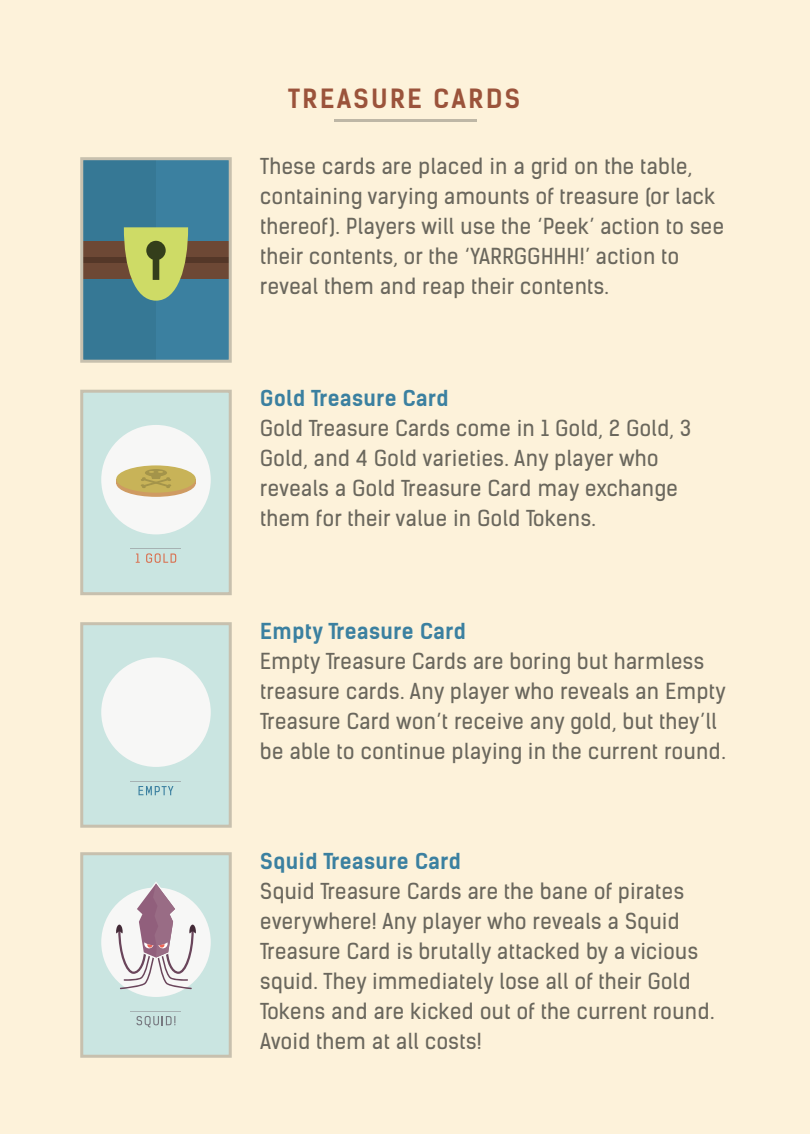
<style>
.page{position:relative;width:810px;height:1134px;background:#fdf2da}
.page>*{position:absolute;margin:0;border:0;box-sizing:border-box;transform-origin:0 0}
.t1{font:700 25.2px "Kelson Sans";letter-spacing:.1em;color:#9b533b}
.t2{font:21px/30px "Kelson Sans";letter-spacing:.025em;color:#6a675d}
.t3{font:700 21px "Kelson Sans";letter-spacing:.025em;color:#3b80a0}
</style>
<div class="page">
<div style="left:80px;top:390px;width:152px;height:205px;background:#cae5e1;border:3px solid #c7c0ae"></div>
<div style="left:101px;top:425px;width:110px;height:109px;background:#f7f7f6;border-radius:50%"></div>
<div style="left:116px;top:470px;width:80px;height:27px;background:#cf9b62;border-radius:50%"></div>
<div style="left:116px;top:465px;width:80px;height:28px;background:#c8b358;border-radius:50%"></div>
<svg style="left:136px;top:553px;width:4px;height:10px"></svg>
<svg style="left:146px;top:553px;width:30px;height:10px"></svg>
<hr style="left:130px;top:548px;width:52px;height:1px;background:#a6b2b3">
<svg style="left:141px;top:471px;width:30px;height:17px"></svg>
<svg style="left:145px;top:469px;width:22px;height:8px"></svg>
<hr style="left:334px;top:119px;width:142px;height:3px;background:#beb7a6">
<div style="left:80px;top:622px;width:152px;height:206px;background:#cae5e1;border:3px solid #c7c0ae"></div>
<div style="left:101px;top:657px;width:110px;height:110px;background:#f7f7f6;border-radius:50%"></div>
<div style="left:80px;top:852px;width:152px;height:206px;background:#cae5e1;border:3px solid #c7c0ae"></div>
<div style="left:101px;top:887px;width:110px;height:110px;background:#f7f7f6;border-radius:50%"></div>
<svg style="left:139px;top:786px;width:34px;height:9px"></svg>
<hr style="left:130px;top:781px;width:52px;height:1px;background:#a6b2b3">
<svg style="left:136px;top:1016px;width:40px;height:12px"></svg>
<hr style="left:130px;top:1011px;width:52px;height:1px;background:#a6b2b3">
<svg style="left:116px;top:882px;width:80px;height:107px"></svg>
<div style="left:82px;top:159px;width:148px;height:202px;background:#3b80a0"></div>
<div style="left:82px;top:159px;width:74px;height:202px;background:#367895"></div>
<div style="left:82px;top:241px;width:148px;height:38px;background:#6d4835"></div>
<div style="left:82px;top:258px;width:148px;height:5px;background:#543728"></div>
<svg style="left:124px;top:227px;width:64px;height:74px"></svg>
<div style="left:80px;top:157px;width:152px;height:206px;border:3px solid #c7c0ae"></div>
<p class="t1" style="left:288px;top:83px;width:234px">TREASURE CARDS</p>
<p class="t2" style="left:260px;top:151px;width:465px">These cards are placed in a grid on the table, containing varying amounts of treasure (or lack thereof). Players will use the ‘Peek’ action to see their contents, or the ‘YARRGGHHH!’ action to reveal them and reap their contents.</p>
<p class="t3" style="left:260px;top:385px;width:190px">Gold Treasure Card</p>
<p class="t2" style="left:260px;top:413px;width:432px">Gold Treasure Cards come in 1 Gold, 2 Gold, 3<br>Gold, and 4 Gold varieties. Any player who reveals a Gold Treasure Card may exchange them for their value in Gold Tokens.</p>
<p class="t3" style="left:260px;top:618px;width:207px">Empty Treasure Card</p>
<p class="t2" style="left:260px;top:646px;width:467px">Empty Treasure Cards are boring but harmless treasure cards. Any player who reveals an Empty Treasure Card won’t receive any gold, but they’ll be able to continue playing in the current round.</p>
<p class="t3" style="left:260px;top:848px;width:202px">Squid Treasure Card</p>
<p class="t2" style="left:260px;top:876px;width:456px">Squid Treasure Cards are the bane of pirates everywhere! Any player who reveals a Squid Treasure Card is brutally attacked by a vicious squid. They immediately lose all of their Gold Tokens and are kicked out of the current round.<br>Avoid them at all costs!</p>
</div>
